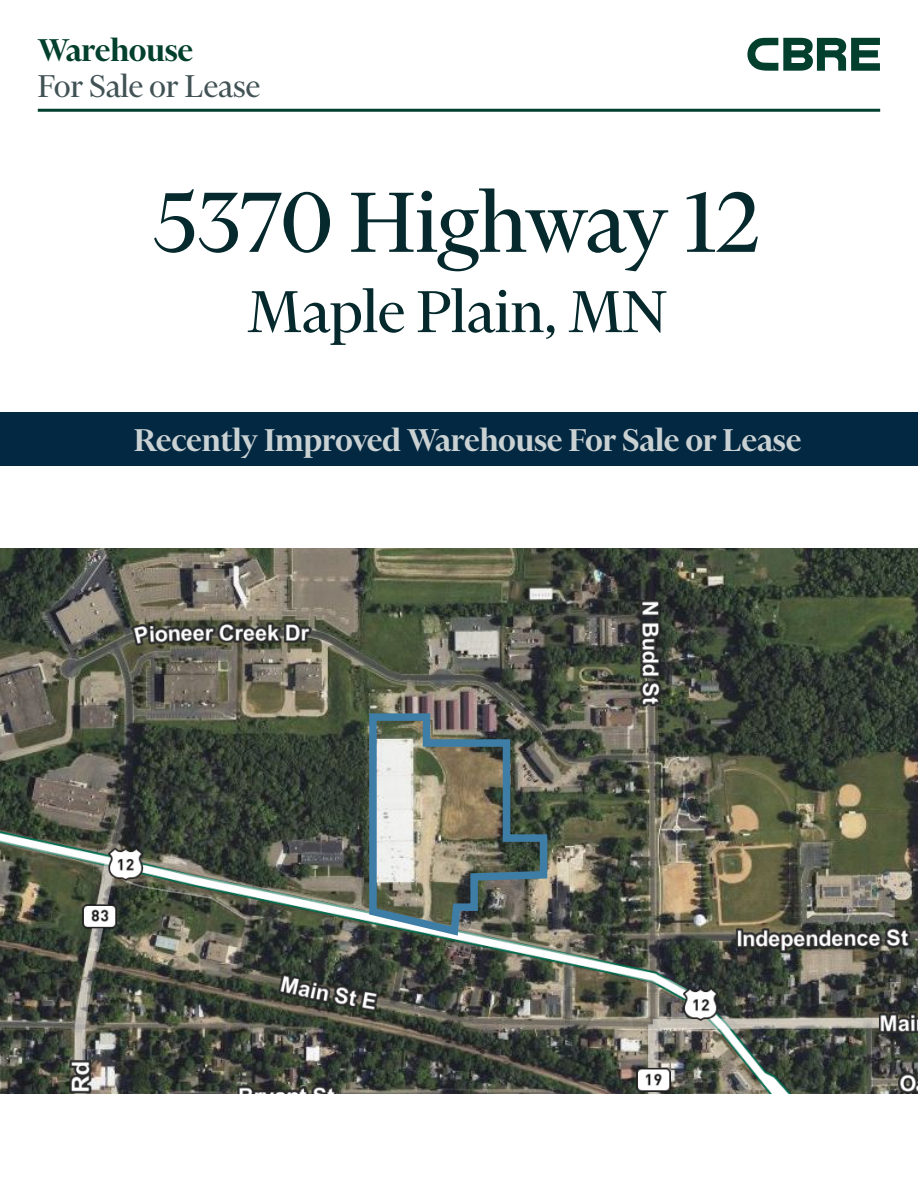
<style>
.page{position:relative;width:918px;height:1188px;background:#fff}
.page>*{position:absolute;margin:0;border:0;box-sizing:border-box;transform-origin:0 0}
.Heading_Small{font:97.5px "Financier Display";color:#05292c}
.Heading_Small-2{font:67.5px "Financier Display";color:#05292c}
.t1{font:600 36px "Financier Display";color:#cad1d3}
.t2{font:36px "Financier Display";color:#415255}
.t3{font:600 36px "Financier Display";color:#023f2c}
</style>
<div class="page">
<svg style="left:747px;top:38px;width:133px;height:33px"></svg>
<hr style="left:38px;top:109px;width:842px;height:3px;background:#023f2c">
<div style="left:0;top:412px;width:918px;height:54px;background:#032842"></div>
<img style="left:0;top:548px;width:918px;height:546px">
<img style="left:365px;top:710px;width:186px;height:230px">
<p class="t3" style="left:38px;top:26px;width:157px">Warehouse</p>
<p class="t2" style="left:38px;top:68px;width:224px">For Sale or Lease</p>
<p class="Heading_Small" style="left:154px;top:172px;width:607px">5370 Highway 12</p>
<p class="Heading_Small-2" style="left:247px;top:276px;width:420px">Maple Plain, MN</p>
<p class="t1" style="left:134px;top:416px;width:669px">Recently Improved Warehouse For Sale or Lease</p>
</div>
